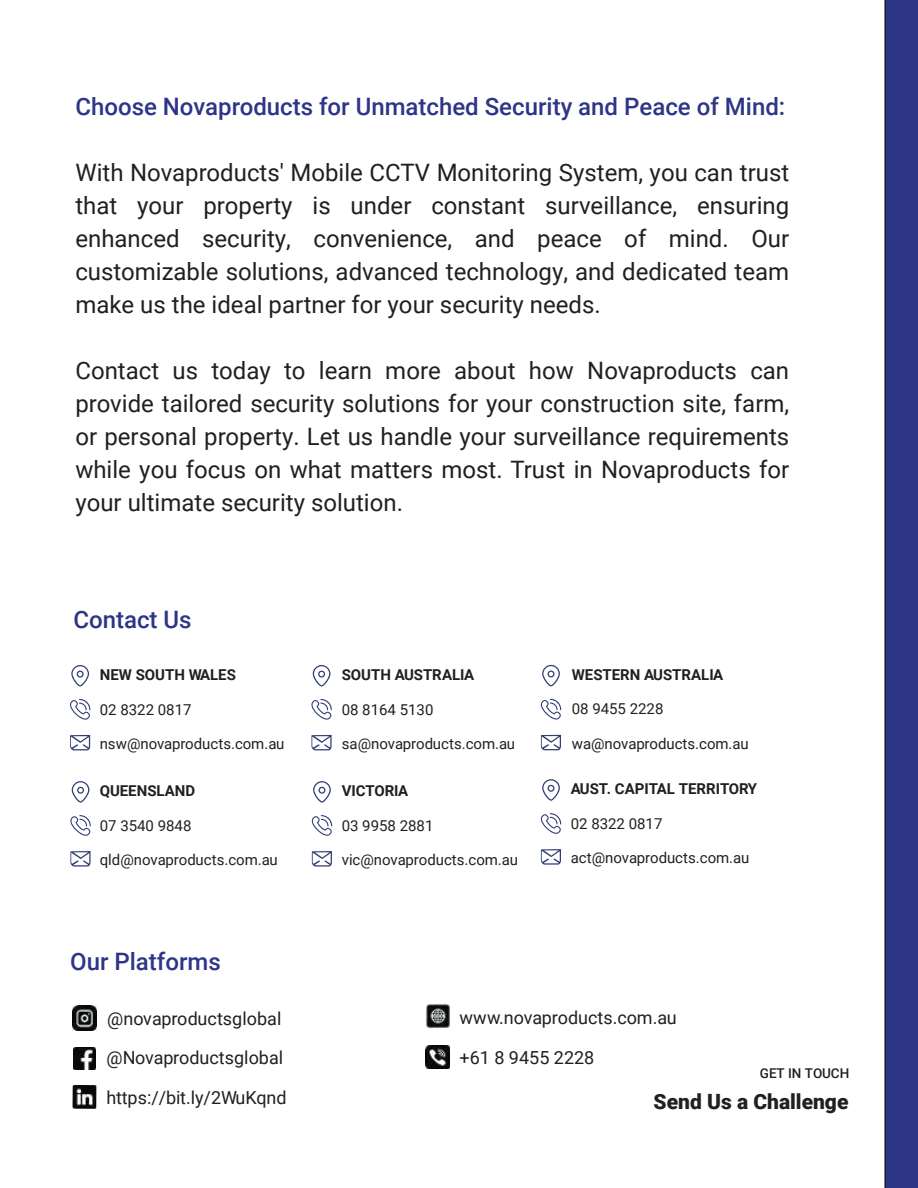
<style>
.page{position:relative;width:918px;height:1188px;background:#fff}
.page>*{position:absolute;margin:0;border:0;box-sizing:border-box;transform-origin:0 0}
.t1{font:24px/33px "Roboto";color:#231f20;text-align:justify}
.t2{font:500 24px "Roboto";color:#2d3587}
.t3{font:900 21px "Roboto";color:#231f20}
.t4{font:18px/39.3px "Roboto";color:#231f20}
.t5{font:15px "Roboto";color:#231f20}
.t6{font:700 15px "Roboto";color:#231f20}
.t7{font:500 13.5px "Roboto";color:#231f20}
</style>
<div class="page">
<div style="left:884px;top:0;width:34px;height:1188px;background:#2d3587"></div>
<svg style="left:71px;top:665px;width:18px;height:22px"></svg>
<svg style="left:70px;top:735px;width:20px;height:15px"></svg>
<svg style="left:70px;top:699px;width:20px;height:21px"></svg>
<svg style="left:542px;top:665px;width:18px;height:21px"></svg>
<svg style="left:541px;top:735px;width:20px;height:15px"></svg>
<svg style="left:540px;top:699px;width:21px;height:21px"></svg>
<svg style="left:72px;top:781px;width:17px;height:22px"></svg>
<svg style="left:70px;top:851px;width:21px;height:16px"></svg>
<svg style="left:70px;top:815px;width:21px;height:21px"></svg>
<svg style="left:313px;top:665px;width:17px;height:22px"></svg>
<svg style="left:311px;top:735px;width:21px;height:15px"></svg>
<svg style="left:311px;top:699px;width:21px;height:21px"></svg>
<svg style="left:313px;top:781px;width:18px;height:22px"></svg>
<svg style="left:312px;top:851px;width:20px;height:16px"></svg>
<svg style="left:311px;top:815px;width:21px;height:21px"></svg>
<svg style="left:542px;top:779px;width:18px;height:22px"></svg>
<svg style="left:541px;top:849px;width:20px;height:16px"></svg>
<svg style="left:540px;top:813px;width:21px;height:21px"></svg>
<img style="left:72px;top:1006px;width:25px;height:24px">
<img style="left:73px;top:1085px;width:23px;height:24px">
<img style="left:73px;top:1047px;width:23px;height:23px">
<img style="left:425px;top:1004px;width:25px;height:24px">
<img style="left:426px;top:1045px;width:24px;height:24px">
<p class="t2" style="left:75px;top:90px;width:711px">Choose Novaproducts for Unmatched Security and Peace of Mind:</p>
<p class="t1" style="left:75px;top:155px;width:715px">With Novaproducts' Mobile CCTV Monitoring System, you can trust that your property is under constant surveillance, ensuring enhanced security, convenience, and peace of mind. Our customizable solutions, advanced technology, and dedicated team make us the ideal partner for your security needs.</p>
<p class="t1" style="left:75px;top:353px;width:715px">Contact us today to learn more about how Novaproducts can provide tailored security solutions for your construction site, farm, or personal property. Let us handle your surveillance requirements while you focus on what matters most. Trust in Novaproducts for your ultimate security solution.</p>
<p class="t2" style="left:73px;top:603px;width:120px">Contact Us</p>
<p class="t6" style="left:100px;top:664px;width:138px">NEW SOUTH WALES</p>
<p class="t5" style="left:100px;top:699px;width:93px">02 8322 0817</p>
<p class="t5" style="left:100px;top:733px;width:186px">nsw@novaproducts.com.au</p>
<p class="t6" style="left:100px;top:780px;width:97px">QUEENSLAND</p>
<p class="t5" style="left:100px;top:815px;width:93px">07 3540 9848</p>
<p class="t5" style="left:100px;top:849px;width:180px">qld@novaproducts.com.au</p>
<p class="t2" style="left:70px;top:944px;width:152px">Our Platforms</p>
<p class="t4" style="left:107px;top:998px;width:176px">@novaproductsglobal</p>
<p class="t4" style="left:107px;top:1038px;width:178px">@Novaproductsglobal</p>
<p class="t4" style="left:107px;top:1078px;width:181px">https://bit.ly/2WuKqnd</p>
<p class="t6" style="left:342px;top:664px;width:134px">SOUTH AUSTRALIA</p>
<p class="t5" style="left:342px;top:699px;width:93px">08 8164 5130</p>
<p class="t5" style="left:342px;top:733px;width:175px">sa@novaproducts.com.au</p>
<p class="t6" style="left:342px;top:780px;width:68px">VICTORIA</p>
<p class="t5" style="left:342px;top:815px;width:93px">03 9958 2881</p>
<p class="t5" style="left:342px;top:849px;width:178px">vic@novaproducts.com.au</p>
<p class="t6" style="left:572px;top:664px;width:153px">WESTERN AUSTRALIA</p>
<p class="t5" style="left:572px;top:699px;width:93px">08 9455 2228</p>
<p class="t5" style="left:572px;top:733px;width:178px">wa@novaproducts.com.au</p>
<p class="t6" style="left:571px;top:778px;width:188px">AUST. CAPITAL TERRITORY</p>
<p class="t5" style="left:571px;top:813px;width:93px">02 8322 0817</p>
<p class="t5" style="left:571px;top:847px;width:180px">act@novaproducts.com.au</p>
<p class="t4" style="left:460px;top:998px;width:219px">www.novaproducts.com.au +61 8 9455 2228</p>
<p class="t3" style="left:654px;top:1087px;width:196px">Send Us a Challenge</p>
<p class="t7" style="left:760px;top:1064px;width:91px">GET IN TOUCH</p>
</div>
